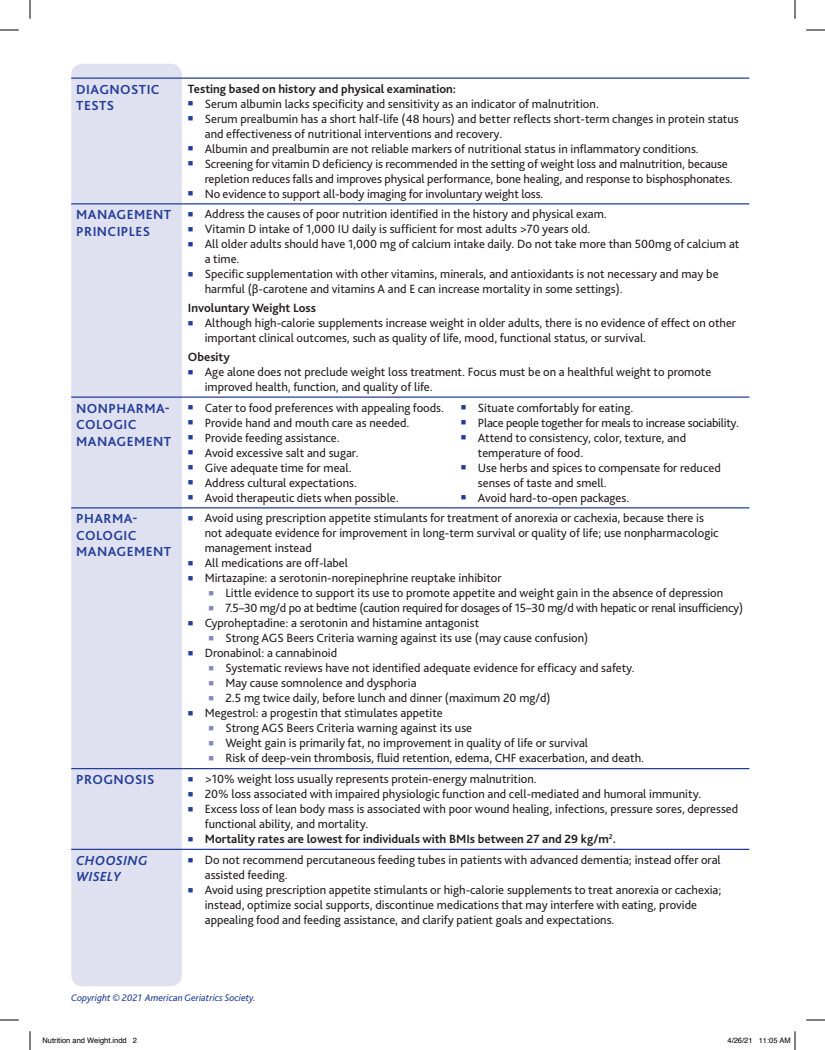
<style>
.page{position:relative;width:825px;height:1050px;background:#fff}
.page>*{position:absolute;margin:0;border:0;box-sizing:border-box;transform-origin:0 0}
.t1{font:700 13.75px/16.5px "Bliss Pro";letter-spacing:.03em;color:#233e98}
.t2{font:italic 700 13.75px/16.5px "Bliss Pro";letter-spacing:.03em;color:#233e98}
.t3{font:12.5px/15px "Bliss Pro";color:#231f20}
.t4{font:12.5px "Bliss Pro";letter-spacing:-.02em;color:#231f20}
.t5{font:700 12.5px "Bliss Pro";color:#231f20}
.t6{font:italic 10px "Bliss Pro";color:#233e98}
.t7{font:7.5px "Helvetica";color:#000}
.s1{color:#233e98}
.s2{color:#8587c1}
</style>
<div class="page">
<div style="left:71px;top:64px;width:111px;height:922px;background:#e0e1f0;border-radius:11px"></div>
<hr style="left:71px;top:78px;width:112px;height:1px;background:#233e98">
<hr style="left:183px;top:78px;width:273px;height:1px;background:#233e98">
<hr style="left:456px;top:78px;width:293px;height:1px;background:#233e98">
<hr style="left:71px;top:203px;width:112px;height:1px;background:#233e98">
<hr style="left:183px;top:203px;width:273px;height:1px;background:#233e98">
<hr style="left:456px;top:203px;width:293px;height:1px;background:#233e98">
<hr style="left:456px;top:396px;width:293px;height:2px;background:#233e98">
<hr style="left:71px;top:396px;width:112px;height:2px;background:#233e98">
<hr style="left:183px;top:396px;width:273px;height:2px;background:#233e98">
<hr style="left:71px;top:507px;width:112px;height:1px;background:#233e98">
<hr style="left:183px;top:507px;width:273px;height:1px;background:#233e98">
<hr style="left:456px;top:507px;width:293px;height:1px;background:#233e98">
<hr style="left:71px;top:768px;width:112px;height:1px;background:#233e98">
<hr style="left:183px;top:768px;width:273px;height:1px;background:#233e98">
<hr style="left:456px;top:768px;width:293px;height:1px;background:#233e98">
<hr style="left:71px;top:849px;width:112px;height:1px;background:#233e98">
<hr style="left:183px;top:849px;width:273px;height:1px;background:#233e98">
<hr style="left:456px;top:849px;width:293px;height:1px;background:#233e98">
<svg style="left:0;top:29px;width:19px;height:2px"></svg>
<svg style="left:806px;top:29px;width:19px;height:2px"></svg>
<svg style="left:0;top:1019px;width:19px;height:2px"></svg>
<svg style="left:806px;top:1019px;width:19px;height:2px"></svg>
<svg style="left:29px;top:0;width:2px;height:19px"></svg>
<svg style="left:29px;top:1031px;width:2px;height:19px"></svg>
<svg style="left:794px;top:0;width:2px;height:19px"></svg>
<svg style="left:794px;top:1031px;width:2px;height:19px"></svg>
<p class="t1" style="left:76px;top:80px;width:85px">DIAGNOSTIC<br>TESTS</p>
<p class="t5" style="left:188px;top:81px;width:270px">Testing based on history and physical examination:</p>
<p class="t3" style="left:188px;top:96px;width:413px"><span class="s1">■</span> Serum albumin lacks specificity and sensitivity as an indicator of malnutrition.</p>
<p class="t3" style="left:205px;top:111px;width:536px;text-indent:-17px"><span class="s1">■</span> Serum prealbumin has a short half-life (48 hours) and better reflects short-term changes in protein status and effectiveness of nutritional interventions and recovery.</p>
<p class="t3" style="left:188px;top:141px;width:512px"><span class="s1">■</span> Albumin and prealbumin are not reliable markers of nutritional status in inflammatory conditions.</p>
<p class="t3" style="left:205px;top:156px;width:529px;text-indent:-17px"><span class="s1">■</span> Screening for vitamin D deficiency is recommended in the setting of weight loss and malnutrition, because repletion reduces falls and improves physical performance, bone healing, and response to bisphosphonates.</p>
<p class="t3" style="left:188px;top:186px;width:357px"><span class="s1">■</span> No evidence to support all-body imaging for involuntary weight loss.</p>
<p class="t1" style="left:76px;top:206px;width:96px">MANAGEMENT<br>PRINCIPLES</p>
<p class="t3" style="left:188px;top:206px;width:420px"><span class="s1">■</span> Address the causes of poor nutrition identified in the history and physical exam.</p>
<p class="t3" style="left:188px;top:221px;width:404px"><span class="s1">■</span> Vitamin D intake of 1,000 IU daily is sufficient for most adults &gt;70 years old.</p>
<p class="t3" style="left:205px;top:236px;width:536px;text-indent:-17px"><span class="s1">■</span> All older adults should have 1,000 mg of calcium intake daily. Do not take more than 500mg of calcium at a time.</p>
<p class="t3" style="left:205px;top:266px;width:515px;text-indent:-17px"><span class="s1">■</span> Specific supplementation with other vitamins, minerals, and antioxidants is not necessary and may be harmful (β-carotene and vitamins A and E can increase mortality in some settings).</p>
<p class="t5" style="left:188px;top:300px;width:130px">Involuntary Weight Loss</p>
<p class="t3" style="left:205px;top:315px;width:533px;text-indent:-17px"><span class="s1">■</span> Although high-calorie supplements increase weight in older adults, there is no evidence of effect on other important clinical outcomes, such as quality of life, mood, functional status, or survival.</p>
<p class="t5" style="left:188px;top:349px;width:43px">Obesity</p>
<p class="t3" style="left:205px;top:364px;width:508px;text-indent:-17px"><span class="s1">■</span> Age alone does not preclude weight loss treatment. Focus must be on a healthful weight to promote improved health, function, and quality of life.</p>
<p class="t1" style="left:76px;top:399px;width:96px">NONPHARMA-<br>COLOGIC<br>MANAGEMENT</p>
<p class="t3" style="left:188px;top:400px;width:258px"><span class="s1">■</span> Cater to food preferences with appealing foods.</p>
<p class="t3" style="left:188px;top:415px;width:223px"><span class="s1">■</span> Provide hand and mouth care as needed.</p>
<p class="t3" style="left:188px;top:430px;width:153px"><span class="s1">■</span> Provide feeding assistance.</p>
<p class="t3" style="left:188px;top:445px;width:172px"><span class="s1">■</span> Avoid excessive salt and sugar.</p>
<p class="t3" style="left:188px;top:460px;width:165px"><span class="s1">■</span> Give adequate time for meal.</p>
<p class="t3" style="left:188px;top:475px;width:171px"><span class="s1">■</span> Address cultural expectations.</p>
<p class="t3" style="left:188px;top:490px;width:212px"><span class="s1">■</span> Avoid therapeutic diets when possible.</p>
<p class="t3" style="left:461px;top:400px;width:174px"><span class="s1">■</span> Situate comfortably for eating.</p>
<p class="t4" style="left:461px;top:415px;width:280px"><span class="s1">■</span> Place people together for meals to increase sociability.</p>
<p class="t3" style="left:478px;top:430px;width:210px;text-indent:-17px"><span class="s1">■</span> Attend to consistency, color, texture, and temperature of food.</p>
<p class="t3" style="left:478px;top:460px;width:244px;text-indent:-17px"><span class="s1">■</span> Use herbs and spices to compensate for reduced senses of taste and smell.</p>
<p class="t3" style="left:461px;top:490px;width:170px"><span class="s1">■</span> Avoid hard-to-open packages.</p>
<p class="t1" style="left:76px;top:510px;width:96px">PHARMA-<br>COLOGIC<br>MANAGEMENT</p>
<p class="t3" style="left:205px;top:510px;width:515px;text-indent:-17px"><span class="s1">■</span> Avoid using prescription appetite stimulants for treatment of anorexia or cachexia, because there is not adequate evidence for improvement in long-term survival or quality of life; use nonpharmacologic management instead</p>
<p class="t3" style="left:188px;top:555px;width:162px"><span class="s1">■</span> All medications are off-label</p>
<p class="t3" style="left:188px;top:570px;width:315px"><span class="s1">■</span> Mirtazapine: a serotonin-norepinephrine reuptake inhibitor</p>
<p class="t3" style="left:209px;top:585px;width:516px"><span class="s2">■</span> Little evidence to support its use to promote appetite and weight gain in the absence of depression</p>
<p class="t4" style="left:209px;top:600px;width:536px"><span class="s2">■</span> 7.5–30 mg/d po at bedtime (caution required for dosages of 15–30 mg/d with hepatic or renal insufficiency)</p>
<p class="t3" style="left:188px;top:615px;width:293px"><span class="s1">■</span> Cyproheptadine: a serotonin and histamine antagonist</p>
<p class="t3" style="left:209px;top:630px;width:381px"><span class="s2">■</span> Strong AGS Beers Criteria warning against its use (may cause confusion)</p>
<p class="t3" style="left:188px;top:645px;width:151px"><span class="s1">■</span> Dronabinol: a cannabinoid</p>
<p class="t3" style="left:209px;top:660px;width:428px"><span class="s2">■</span> Systematic reviews have not identified adequate evidence for efficacy and safety.</p>
<p class="t3" style="left:209px;top:675px;width:210px"><span class="s2">■</span> May cause somnolence and dysphoria</p>
<p class="t3" style="left:209px;top:690px;width:344px"><span class="s2">■</span> 2.5 mg twice daily, before lunch and dinner (maximum 20 mg/d)</p>
<p class="t3" style="left:188px;top:705px;width:256px"><span class="s1">■</span> Megestrol: a progestin that stimulates appetite</p>
<p class="t3" style="left:209px;top:720px;width:265px"><span class="s2">■</span> Strong AGS Beers Criteria warning against its use</p>
<p class="t3" style="left:209px;top:735px;width:381px"><span class="s2">■</span> Weight gain is primarily fat, no improvement in quality of life or survival</p>
<p class="t3" style="left:209px;top:750px;width:437px"><span class="s2">■</span> Risk of deep-vein thrombosis, fluid retention, edema, CHF exacerbation, and death.</p>
<p class="t1" style="left:76px;top:771px;width:80px">PROGNOSIS</p>
<p class="t3" style="left:188px;top:771px;width:351px"><span class="s1">■</span> &gt;10% weight loss usually represents protein-energy malnutrition.</p>
<p class="t3" style="left:188px;top:786px;width:515px"><span class="s1">■</span> 20% loss associated with impaired physiologic function and cell-mediated and humoral immunity.</p>
<p class="t3" style="left:205px;top:801px;width:535px;text-indent:-17px"><span class="s1">■</span> Excess loss of lean body mass is associated with poor wound healing, infections, pressure sores, depressed functional ability, and mortality.</p>
<p class="t5" style="left:188px;top:831px;width:430px"><span class="s1">■</span> Mortality rates are lowest for individuals with BMIs between 27 and 29 kg/m<sup>2</sup>.</p>
<p class="t2" style="left:76px;top:852px;width:73px">CHOOSING<br>WISELY</p>
<p class="t3" style="left:205px;top:852px;width:518px;text-indent:-17px"><span class="s1">■</span> Do not recommend percutaneous feeding tubes in patients with advanced dementia; instead offer oral assisted feeding.</p>
<p class="t3" style="left:205px;top:882px;width:518px;text-indent:-17px"><span class="s1">■</span> Avoid using prescription appetite stimulants or high-calorie supplements to treat anorexia or cachexia; instead, optimize social supports, discontinue medications that may interfere with eating, provide appealing food and feeding assistance, and clarify patient goals and expectations.</p>
<p class="t6" style="left:71px;top:991px;width:186px">Copyright © 2021 American Geriatrics Society.</p>
<p class="t7" style="left:42px;top:1034px;width:96px">Nutrition and Weight.indd 2</p>
<p class="t7" style="left:728px;top:1034px;width:65px">4/26/21 11:05 AM</p>
</div>
